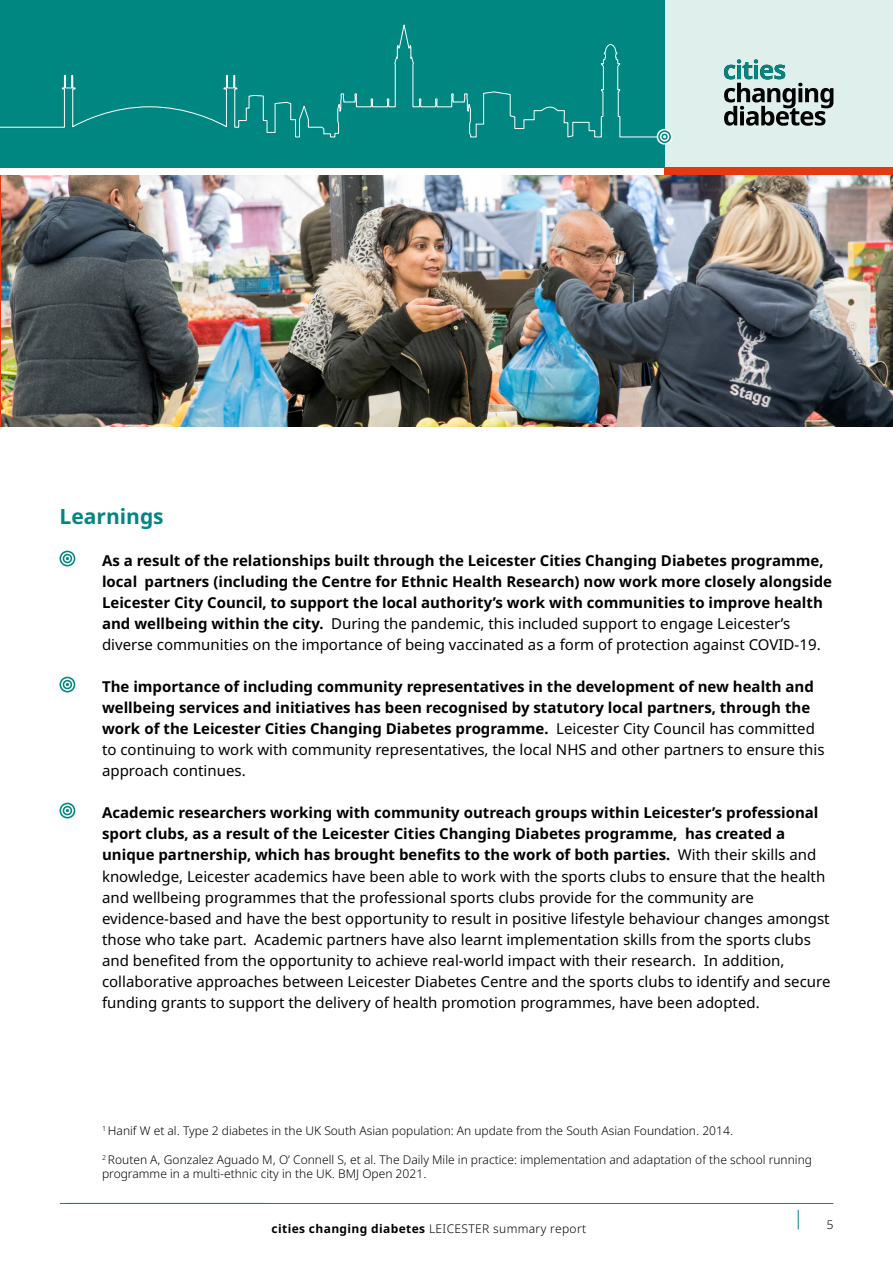
<style>
.page{position:relative;width:893px;height:1263px;background:#fff}
.page>*{position:absolute;margin:0;border:0;box-sizing:border-box;transform-origin:0 0}
.t1{font:700 21px "Apis";color:#008782}
.t2{font:15px/21px "Apis";color:#000}
.t3{font:700 15px/21px "Apis";color:#000}
.t4{font:300 12px/14.4px "Apis";color:#000}
.t5{font:700 12px "Apis";letter-spacing:.03em;color:#000}
.s1{font-weight:400}
.s2{font-weight:700}
.s3{font-weight:300}
</style>
<div class="page">
<div style="left:665px;top:0;width:228px;height:168px;background:#dfefeb"></div>
<div style="left:0;top:0;width:665px;height:168px;background:#008782"></div>
<svg style="left:724px;top:60px;width:109px;height:66px"></svg>
<svg style="left:798px;top:1210px;width:1px;height:19px"></svg>
<hr style="left:60px;top:1203px;width:773px;height:1px;background:#008782">
<svg style="left:60px;top:551px;width:15px;height:15px"></svg>
<svg style="left:60px;top:677px;width:15px;height:15px"></svg>
<svg style="left:60px;top:803px;width:15px;height:15px"></svg>
<svg style="left:0;top:24px;width:665px;height:114px"></svg>
<div style="left:665px;top:167px;width:228px;height:8px;background:#e63812"></div>
<svg style="left:657px;top:129px;width:15px;height:16px"></svg>
<img style="left:2px;top:175px;width:891px;height:252px">
<h1 class="t1" style="left:60px;top:502px;width:106px">Learnings</h1>
<p class="t3" style="left:102px;top:551px;width:732px">As a result of the relationships built through the Leicester Cities Changing Diabetes programme, local partners (including the Centre for Ethnic Health Research) now work more closely alongside Leicester City Council, to support the local authority’s work with communities to improve health and wellbeing within the city. <span class="s1">During the pandemic, this included support to engage Leicester’s diverse communities on the importance of being vaccinated as a form of protection against COVID-19.</span></p>
<p class="t3" style="left:102px;top:677px;width:724px">The importance of including community representatives in the development of new health and wellbeing services and initiatives has been recognised by statutory local partners, through the work of the Leicester Cities Changing Diabetes programme. <span class="s1">Leicester City Council has committed to continuing to work with community representatives, the local NHS and other partners to ensure this approach continues.</span></p>
<p class="t2" style="left:102px;top:803px;width:730px"><span class="s2">Academic researchers working with community outreach groups within Leicester’s professional sport clubs, as a result of the Leicester Cities Changing Diabetes programme, has created a unique partnership, which has brought benefits to the work of both parties.</span> With their skills and knowledge, Leicester academics have been able to work with the sports clubs to ensure that the health and wellbeing programmes that the professional sports clubs provide for the community are evidence-based and have the best opportunity to result in positive lifestyle behaviour changes amongst those who take part. Academic partners have also learnt implementation skills from the sports clubs and benefited from the opportunity to achieve real-world impact with their research. In addition, collaborative approaches between Leicester Diabetes Centre and the sports clubs to identify and secure funding grants to support the delivery of health promotion programmes, have been adopted.</p>
<p class="t4" style="left:102px;top:1123px;width:633px"><sup>1</sup> Hanif W et al. Type 2 diabetes in the UK South Asian population: An update from the South Asian Foundation. 2014.</p>
<p class="t4" style="left:102px;top:1152px;width:711px"><sup>2</sup> Routen A, Gonzalez Aguado M, O’ Connell S, et al. The Daily Mile in practice: implementation and adaptation of the school running programme in a multi-ethnic city in the UK. BMJ Open 2021.</p>
<p class="t5" style="left:272px;top:1220px;width:316px">cities changing diabetes <span class="s3">LEICESTER summary report</span></p>
<p class="t4" style="left:827px;top:1218px;width:8px">5</p>
</div>
